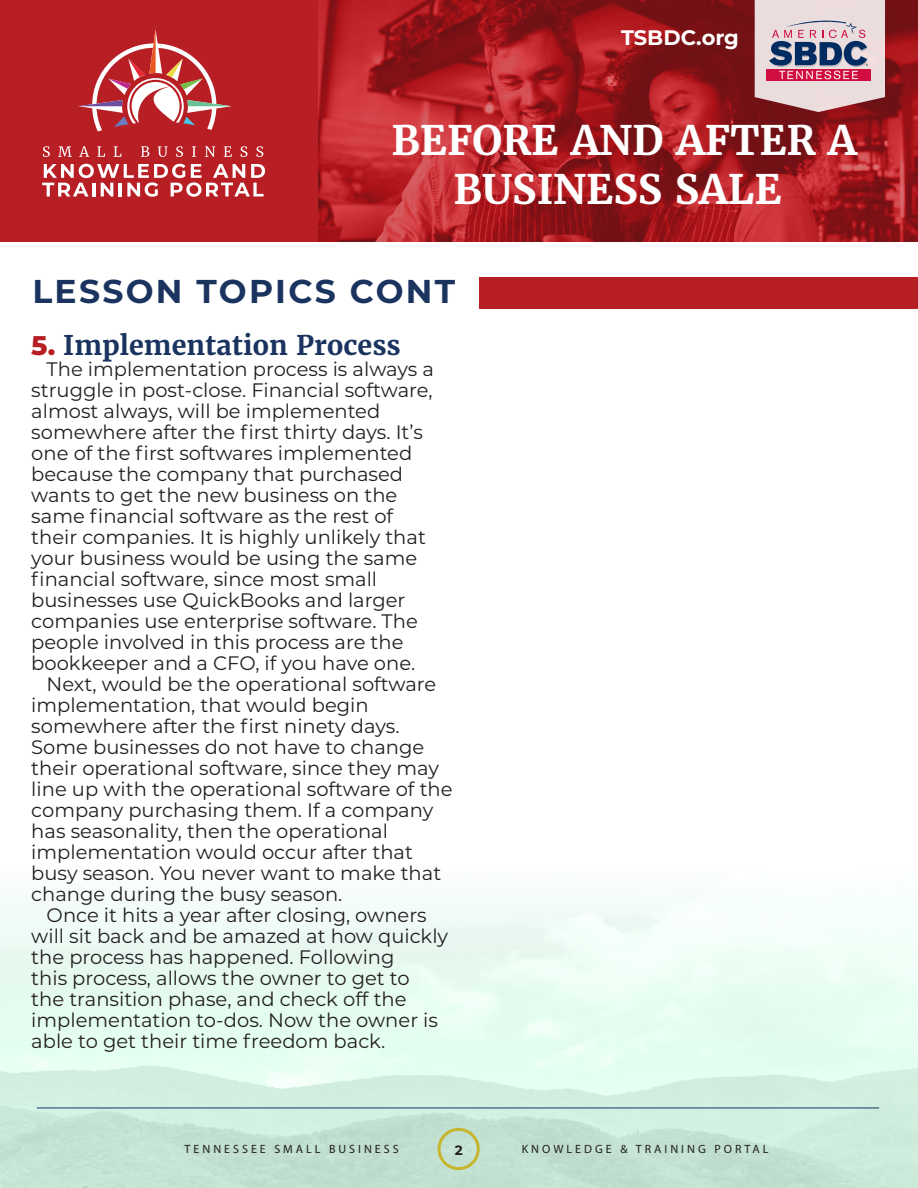
<style>
.page{position:relative;width:918px;height:1188px;background:#fff}
.page>*{position:absolute;margin:0;border:0;box-sizing:border-box;transform-origin:0 0}
.t1{font:700 40.5px/48.6px "Merriweather";color:#fff;text-align:center}
.t2{font:700 33px "Montserrat";letter-spacing:.07em;color:#1a335f}
.t3{font:700 27px "Merriweather";color:#1a335f}
.t4{font:700 21px "Montserrat";color:#fff}
.t5{font:19.5px/21px "Montserrat";color:#231f20}
.t6{font:700 13.5px "Montserrat";color:#231f20}
.t7{font:12px "Myriad Pro";letter-spacing:.25em;color:#231f20}
.s1{font-family:"Montserrat";font-weight:800;color:#b81f24}
</style>
<div class="page">
<img style="left:0;top:898px;width:918px;height:290px">
<div style="left:438px;top:1128px;width:42px;height:42px;border:3px solid #c7b62d;border-radius:50%"></div>
<hr style="left:37px;top:1108px;width:842px;height:1px;background:#1a335f">
<div style="left:0;top:0;width:319px;height:242px;background:#b81f24"></div>
<img style="left:319px;top:0;width:599px;height:242px">
<svg style="left:78px;top:29px;width:154px;height:103px"></svg>
<svg style="left:43px;top:146px;width:7px;height:11px"></svg>
<svg style="left:58px;top:146px;width:14px;height:11px"></svg>
<svg style="left:79px;top:146px;width:10px;height:11px"></svg>
<svg style="left:97px;top:146px;width:8px;height:11px"></svg>
<svg style="left:114px;top:146px;width:8px;height:11px"></svg>
<svg style="left:141px;top:146px;width:8px;height:11px"></svg>
<svg style="left:158px;top:146px;width:10px;height:11px"></svg>
<svg style="left:176px;top:146px;width:7px;height:11px"></svg>
<svg style="left:192px;top:146px;width:4px;height:11px"></svg>
<svg style="left:205px;top:146px;width:10px;height:11px"></svg>
<svg style="left:224px;top:146px;width:8px;height:11px"></svg>
<svg style="left:241px;top:146px;width:7px;height:11px"></svg>
<svg style="left:256px;top:146px;width:7px;height:11px"></svg>
<svg style="left:42px;top:164px;width:223px;height:33px"></svg>
<div style="left:480px;top:278px;width:438px;height:31px;background:#b81f24"></div>
<svg style="left:755px;top:0;width:130px;height:112px;background:#c7aab5"></svg>
<p class="t4" style="left:621px;top:23px;width:119px">TSBDC.org</p>
<p class="t1" style="left:391px;top:116px;width:467px">BEFORE AND AFTER A<br>BUSINESS SALE</p>
<p class="t2" style="left:32px;top:268px;width:424px">LESSON TOPICS CONT</p>
<p class="t3" style="left:31px;top:328px;width:371px"><span class="s1">5.</span> Implementation Process</p>
<p class="t5" style="left:31px;top:358px;width:404px;text-indent:15px">The implementation process is always a struggle in post-close. Financial software, almost always, will be implemented somewhere after the first thirty days. It’s one of the first softwares implemented because the company that purchased wants to get the new business on the same financial software as the rest of their companies. It is highly unlikely that your business would be using the same financial software, since most small businesses use QuickBooks and larger companies use enterprise software. The people involved in this process are the bookkeeper and a CFO, if you have one.</p>
<p class="t5" style="left:31px;top:673px;width:423px;text-indent:15px">Next, would be the operational software implementation, that would begin somewhere after the first ninety days.<br>Some businesses do not have to change their operational software, since they may line up with the operational software of the company purchasing them. If a company has seasonality, then the operational implementation would occur after that busy season. You never want to make that change during the busy season.</p>
<p class="t5" style="left:31px;top:904px;width:418px;text-indent:15px">Once it hits a year after closing, owners will sit back and be amazed at how quickly the process has happened. Following<br>this process, allows the owner to get to<br>the transition phase, and check off the implementation to-dos. Now the owner is able to get their time freedom back.</p>
<p class="t7" style="left:185px;top:1142px;width:216px">TENNESSEE SMALL BUSINESS</p>
<p class="t6" style="left:455px;top:1140px;width:9px">2</p>
<p class="t7" style="left:522px;top:1142px;width:248px">KNOWLEDGE &amp; TRAINING PORTAL</p>
</div>
